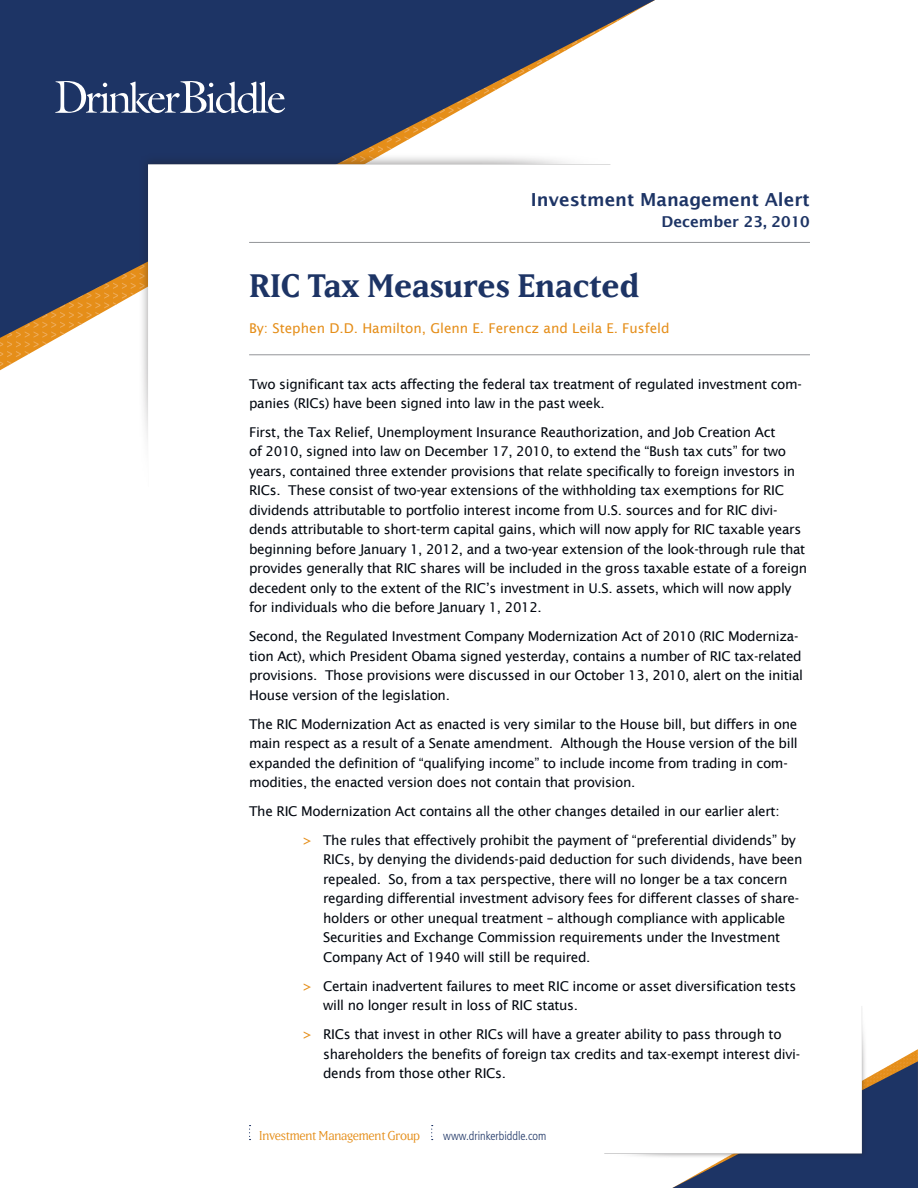
<style>
.page{position:relative;width:918px;height:1188px;background:#fff}
.page>*{position:absolute;margin:0;border:0;box-sizing:border-box;transform-origin:0 0}
.Page_1_Title_No_Byli{font:32.25px "Matrix II Bold";color:#1d3465}
.Page_1_Publication_N{font:600 18px "Lucida Sans";color:#1d3465}
.Page_1_Date{font:600 15px "Lucida Sans";color:#1d3465}
.Body{font:13.5px/19.5px "Lucida Sans";letter-spacing:-.025em;color:#01060e}
.Page_1_Title_No_Byli-2{font:13.5px "Lucida Sans";color:#e58e19}
.Body-2{font:12.75px "Matrix II Book";letter-spacing:-.025em;color:#e58e19}
.Body-3{font:300 condensed 12px "Frutiger";color:#1d3465}
.s1{color:#e58e19}
</style>
<div class="page">
<svg style="left:672px;top:1049px;width:246px;height:139px;background:#415073"></svg>
<img style="left:604px;top:1006px;width:262px;height:153px">
<svg style="left:249px;top:1125px;width:2px;height:15px"></svg>
<svg style="left:431px;top:1125px;width:2px;height:15px"></svg>
<svg style="left:0;top:0;width:654px;height:367px"></svg>
<hr style="left:249px;top:242px;width:561px;height:1px;background:#939598">
<hr style="left:249px;top:354px;width:561px;height:1px;background:#939598">
<p class="Page_1_Publication_N" style="left:531px;top:189px;width:281px">Investment Management Alert</p>
<p class="Page_1_Date" style="left:662px;top:213px;width:150px">December 23, 2010</p>
<p class="Page_1_Title_No_Byli" style="left:249px;top:266px;width:392px">RIC Tax Measures Enacted</p>
<p class="Page_1_Title_No_Byli-2" style="left:249px;top:320px;width:422px">By: Stephen D.D. Hamilton, Glenn E. Ferencz and Leila E. Fusfeld</p>
<p class="Body" style="left:249px;top:374px;width:554px">Two significant tax acts affecting the federal tax treatment of regulated investment com&shy;panies (RICs) have been signed into law in the past week.</p>
<p class="Body" style="left:249px;top:422px;width:560px">First, the Tax Relief, Unemployment Insurance Reauthorization, and Job Creation Act<br>of 2010, signed into law on December 17, 2010, to extend the “Bush tax cuts” for two years, contained three extender provisions that relate specifically to foreign investors in RICs. These consist of two-year extensions of the withholding tax exemptions for RIC dividends attributable to portfolio interest income from U.S. sources and for RIC divi&shy;dends attributable to short-term capital gains, which will now apply for RIC taxable years beginning before January 1, 2012, and a two-year extension of the look-through rule that provides generally that RIC shares will be included in the gross taxable estate of a foreign decedent only to the extent of the RIC’s investment in U.S. assets, which will now apply for individuals who die before January 1, 2012.</p>
<p class="Body" style="left:249px;top:627px;width:555px">Second, the Regulated Investment Company Modernization Act of 2010 (RIC Moderniza&shy;tion Act), which President Obama signed yesterday, contains a number of RIC tax-related provisions. Those provisions were discussed in our October 13, 2010, alert on the initial House version of the legislation.</p>
<p class="Body" style="left:249px;top:714px;width:550px">The RIC Modernization Act as enacted is very similar to the House bill, but differs in one main respect as a result of a Senate amendment. Although the House version of the bill expanded the definition of “qualifying income” to include income from trading in com&shy;modities, the enacted version does not contain that provision.</p>
<p class="Body" style="left:249px;top:801px;width:532px">The RIC Modernization Act contains all the other changes detailed in our earlier alert:</p>
<p class="Body" style="left:323px;top:830px;width:481px;text-indent:-20px"><span class="s1">&gt;</span> The rules that effectively prohibit the payment of “preferential dividends” by RICs, by denying the dividends-paid deduction for such dividends, have been repealed. So, from a tax perspective, there will no longer be a tax concern regarding differential investment advisory fees for different classes of share&shy;holders or other unequal treatment – although compliance with applicable Securities and Exchange Commission requirements under the Investment Company Act of 1940 will still be required.</p>
<p class="Body" style="left:323px;top:976px;width:475px;text-indent:-20px"><span class="s1">&gt;</span> Certain inadvertent failures to meet RIC income or asset diversification tests will no longer result in loss of RIC status.</p>
<p class="Body" style="left:323px;top:1024px;width:478px;text-indent:-20px"><span class="s1">&gt;</span> RICs that invest in other RICs will have a greater ability to pass through to shareholders the benefits of foreign tax credits and tax-exempt interest divi&shy;dends from those other RICs.</p>
<p class="Body-2" style="left:259px;top:1128px;width:163px">Investment Management Group</p>
<p class="Body-3" style="left:443px;top:1129px;width:105px">www.drinkerbiddle.com</p>
</div>
